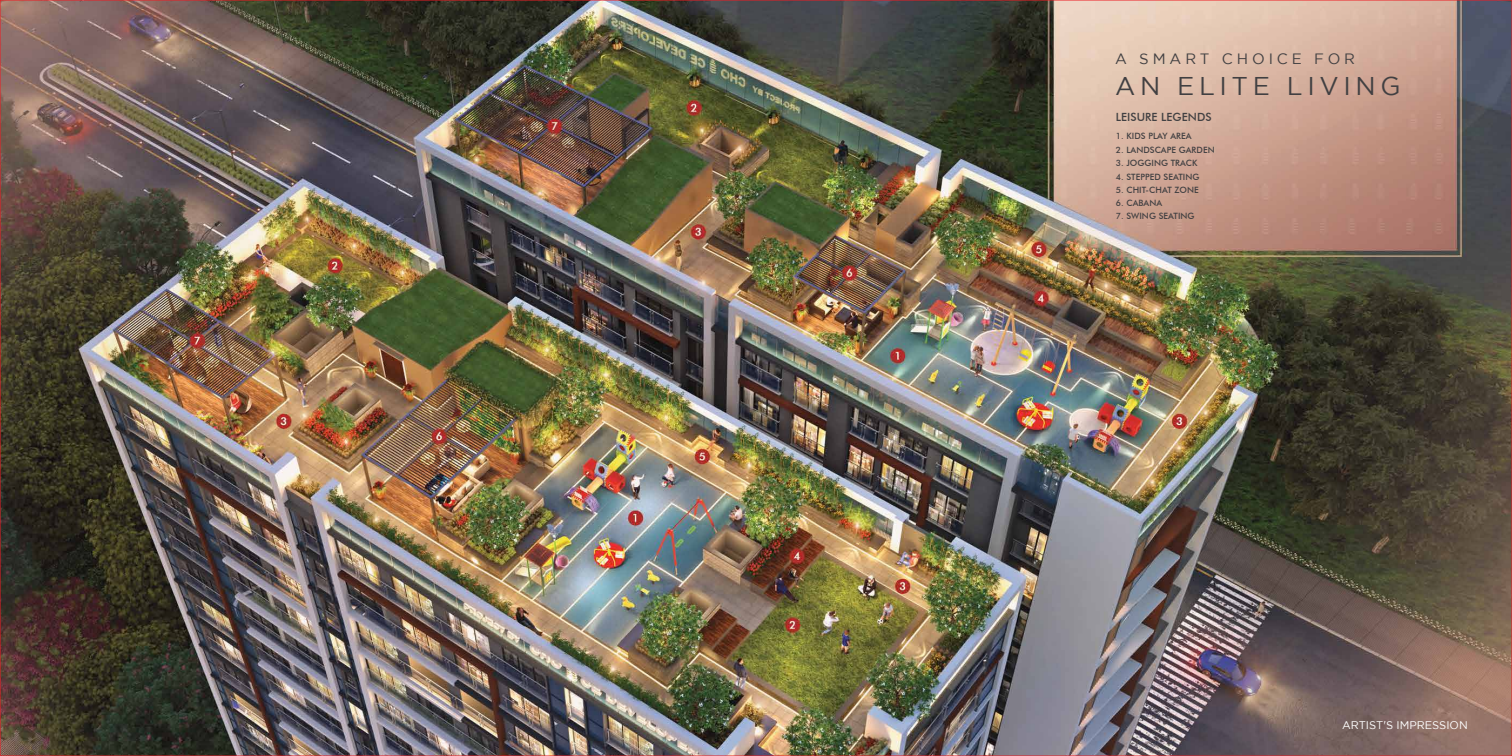
<style>
.page{position:relative;width:1512px;height:756px;background:#fff}
.page>*{position:absolute;margin:0;border:0;box-sizing:border-box;transform-origin:0 0}
.t1{font:25.65px "Gotham";letter-spacing:.18em;color:#414042}
.t2{font:15px "Gotham";letter-spacing:.26em;color:#414042}
.t3{font:500 11.32px "Futura BT";letter-spacing:.005em;color:#414042}
.t4{font:11.1px "Gotham";color:#fff}
.t5{font:500 8.7px "Futura BT";letter-spacing:.005em;color:#414042}
</style>
<div class="page">
<img style="left:2px;top:2px;width:1508px;height:752px">
<h2 class="t2" style="left:1115px;top:50px;width:241px">A SMART CHOICE FOR</h2>
<h1 class="t1" style="left:1115px;top:72px;width:287px">AN ELITE LIVING</h1>
<h3 class="t3" style="left:1116px;top:110px;width:97px">LEISURE LEGENDS</h3>
<p class="t5" style="left:1116px;top:131px;width:77px">1. KIDS PLAY AREA</p>
<p class="t5" style="left:1116px;top:145px;width:100px">2. LANDSCAPE GARDEN</p>
<p class="t5" style="left:1116px;top:158px;width:83px">3. JOGGING TRACK</p>
<p class="t5" style="left:1116px;top:172px;width:85px">4. STEPPED SEATING</p>
<p class="t5" style="left:1116px;top:185px;width:85px">5. CHIT-CHAT ZONE</p>
<p class="t5" style="left:1116px;top:198px;width:48px">6. CABANA</p>
<p class="t5" style="left:1116px;top:210px;width:80px">7. SWING SEATING</p>
<p class="t4" style="left:1342px;top:719px;width:127px">ARTIST'S IMPRESSION</p>
</div>
